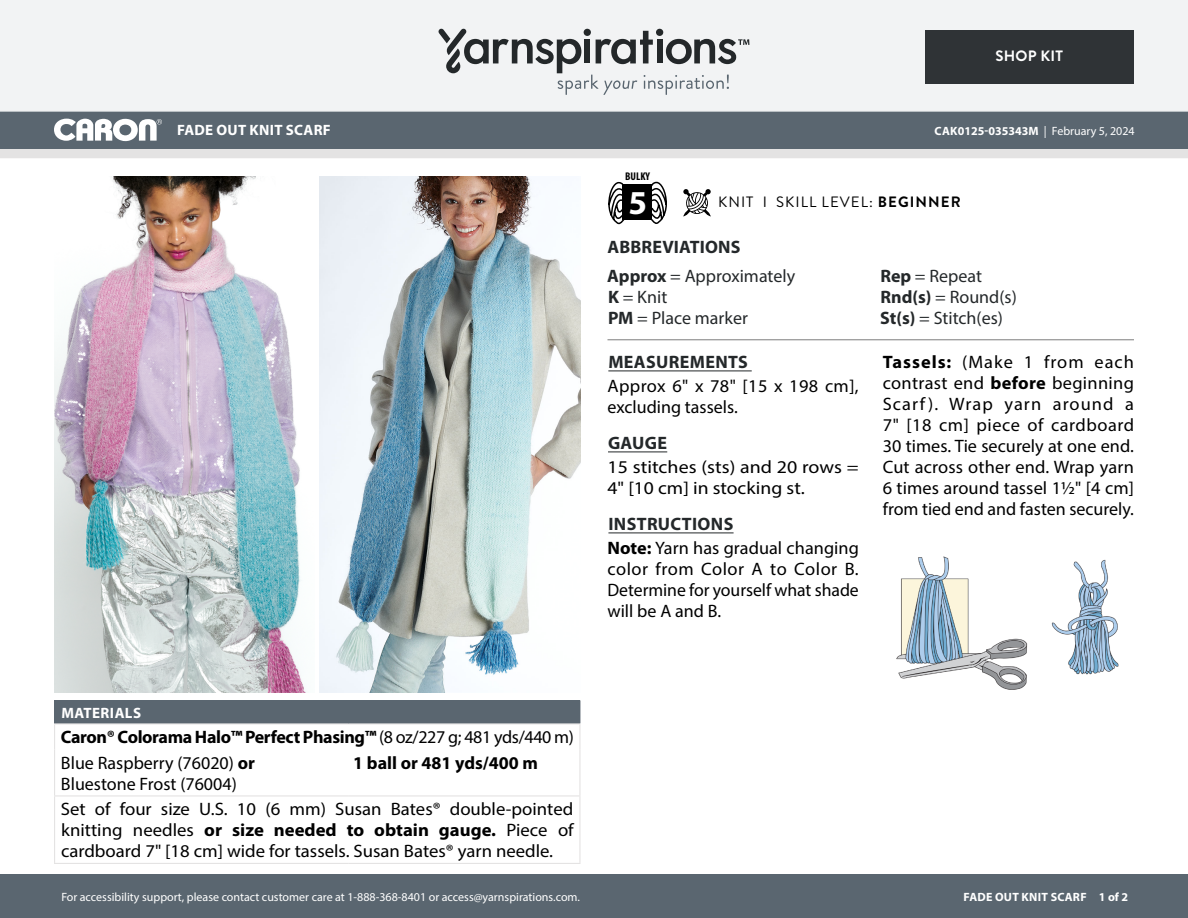
<style>
.page{position:relative;width:1188px;height:918px;background:#fff}
.page>*{position:absolute;margin:0;border:0;box-sizing:border-box;transform-origin:0 0}
.t1{font:700 33.6px "Myriad Pro";color:#fff}
.t2{font:18px/21px "Myriad Pro";color:#000}
.t3{font:18px/21px "Myriad Pro";color:#000;text-align:justify;scale:1.04 1}
.t4{font:18px/21px "Myriad Pro";color:#24282a}
.t5{font:18px/21px "Myriad Pro";color:#000;scale:1.11 1}
.t6{font:700 18px "Myriad Pro";letter-spacing:.015em;color:#24282a}
.t7{font:700 18px "Myriad Pro";color:#000}
.t8{font:700 15px "Myriad Pro";letter-spacing:.02em;color:#fff}
.t9{font:15px "Brandon Grotesque";letter-spacing:.07em;color:#000}
.t10{font:700 15px "Brandon Grotesque";letter-spacing:.02em;color:#fff}
.t11{font:12px "Myriad Pro";color:#fff}
.t12{font:700 12px "Myriad Pro";color:#fff}
.t13{font:700 12px "Myriad Pro";letter-spacing:.02em;color:#fff}
.t14{font:700 condensed 11.25px "Myriad Pro";color:#000}
.s1{font-weight:400}
.s2{font-weight:700}
.s3{font-weight:700;color:#24282a}
</style>
<div class="page">
<div style="left:0;top:875px;width:1188px;height:43px;background:#5a6670"></div>
<div style="left:0;top:149px;width:1188px;height:9px;background:#e4e3e3"></div>
<div style="left:0;top:111px;width:1188px;height:38px;background:#5a6670"></div>
<div style="left:0;top:0;width:1188px;height:112px;background:#f2f3f4"></div>
<svg style="left:438px;top:29px;width:311px;height:66px"></svg>
<div style="left:925px;top:30px;width:209px;height:54px;background:#2f3336"></div>
<svg style="left:683px;top:189px;width:28px;height:28px"></svg>
<svg style="left:608px;top:181px;width:18px;height:43px"></svg>
<svg style="left:649px;top:181px;width:18px;height:43px"></svg>
<div style="left:622px;top:185px;width:30px;height:35px;background:#000"></div>
<svg style="left:54px;top:119px;width:108px;height:22px"></svg>
<hr style="left:608px;top:370px;width:144px;height:1px;background:#24282a">
<hr style="left:608px;top:451px;width:59px;height:1px;background:#24282a">
<hr style="left:608px;top:532px;width:126px;height:1px;background:#24282a">
<hr style="left:608px;top:339px;width:526px;height:1px;background:#7d7d7d">
<div style="left:55px;top:701px;width:525px;height:23px;background:#5a6670"></div>
<hr style="left:54px;top:700px;width:295px;height:1px;background:#5a6670">
<hr style="left:349px;top:700px;width:231px;height:1px;background:#5a6670">
<svg style="left:54px;top:701px;width:1px;height:48px"></svg>
<hr style="left:54px;top:723px;width:295px;height:1px;background:#e4e3e3">
<hr style="left:349px;top:723px;width:231px;height:1px;background:#e4e3e3">
<svg style="left:579px;top:701px;width:2px;height:48px"></svg>
<hr style="left:54px;top:749px;width:1px;height:46px;background:#e4e3e3">
<hr style="left:579px;top:749px;width:1px;height:46px;background:#e4e3e3">
<hr style="left:54px;top:796px;width:1px;height:67px;background:#e4e3e3">
<hr style="left:54px;top:795px;width:295px;height:1px;background:#e4e3e3">
<hr style="left:349px;top:795px;width:231px;height:1px;background:#e4e3e3">
<hr style="left:579px;top:796px;width:1px;height:67px;background:#e4e3e3">
<hr style="left:54px;top:863px;width:295px;height:1px;background:#e4e3e3">
<hr style="left:349px;top:863px;width:231px;height:1px;background:#e4e3e3">
<img style="left:896px;top:556px;width:223px;height:134px">
<img style="left:54px;top:177px;width:252px;height:516px">
<img style="left:320px;top:177px;width:260px;height:516px">
<p class="t8" style="left:177px;top:120px;width:155px">FADE OUT KNIT SCARF</p>
<p class="t10" style="left:995px;top:46px;width:69px">SHOP KIT</p>
<p class="t14" style="left:625px;top:169px;width:26px">BULKY</p>
<h1 class="t1" style="left:629px;top:180px;width:20px">5</h1>
<p class="t12" style="left:935px;top:123px;width:202px">CAK0125-035343M <span class="s1">| February 5, 2024</span></p>
<p class="t9" style="left:718px;top:192px;width:244px">KNIT I SKILL LEVEL: <span class="s2">BEGINNER</span></p>
<p class="t6" style="left:608px;top:235px;width:135px">ABBREVIATIONS</p>
<p class="t4" style="left:607px;top:265px;width:189px"><span class="s2">Approx</span> = Approximately<br><span class="s2">K</span> = Knit<br><span class="s2">PM</span> = Place marker</p>
<p class="t4" style="left:880px;top:265px;width:138px"><span class="s2">Rep</span> = Repeat<br><span class="s2">Rnd(s)</span> = Round(s)<br><span class="s2">St(s)</span> = Stitch(es)</p>
<p class="t6" style="left:608px;top:350px;width:141px">MEASUREMENTS</p>
<p class="t2" style="left:608px;top:375px;width:253px">Approx 6" x 78" [15 x 198 cm], excluding tassels.</p>
<p class="t6" style="left:608px;top:431px;width:61px">GAUGE</p>
<p class="t5" style="left:608px;top:456px;width:228px">15 stitches (sts) and 20 rows =<br>4" [10 cm] in stocking st.</p>
<p class="t2" style="left:608px;top:512px;width:253px;line-height:24px"><span class="s3">INSTRUCTIONS<br></span><span class="s2">Note:</span> Yarn has gradual changing</p>
<p class="t2" style="left:608px;top:558px;width:253px;text-align:justify">color from Color A to Color B.<br>Determine for yourself what shade will be A and B.</p>
<p class="t2" style="left:883px;top:351px;width:253px;text-align:justify"><span class="s2">Tassels:</span> (Make 1 from each contrast end <span class="s2">before</span> beginning Scarf). Wrap yarn around a 7" [18 cm] piece of cardboard 30 times. Tie securely at one end.<br>Cut across other end. Wrap yarn 6 times around tassel 1½" [4 cm] from tied end and fasten securely.</p>
<p class="t8" style="left:61px;top:703px;width:81px">MATERIALS</p>
<p class="t2" style="left:61px;top:724px;width:515px;line-height:25.5px"><span class="s2">Caron® Colorama Halo™ Perfect Phasing™</span> (8 oz/227 g; 481 yds/440 m)<br>Blue Raspberry (76020) <span class="s2">or</span></p>
<p class="t2" style="left:61px;top:773px;width:177px">Bluestone Frost (76004)</p>
<p class="t7" style="left:353px;top:751px;width:186px">1 ball or 481 yds/400 m</p>
<p class="t3" style="left:61px;top:799px;width:495px">Set of four size U.S. 10 (6 mm) Susan Bates® double-pointed knitting needles <span class="s2">or size needed to obtain gauge.</span> Piece of cardboard 7" [18 cm] wide for tassels. Susan Bates® yarn needle.</p>
<p class="t11" style="left:61px;top:889px;width:520px">For accessibility support, please contact customer care at 1-888-368-8401 or access@yarnspirations.com.</p>
<p class="t13" style="left:964px;top:889px;width:166px">FADE OUT KNIT SCARF 1 of 2</p>
</div>
